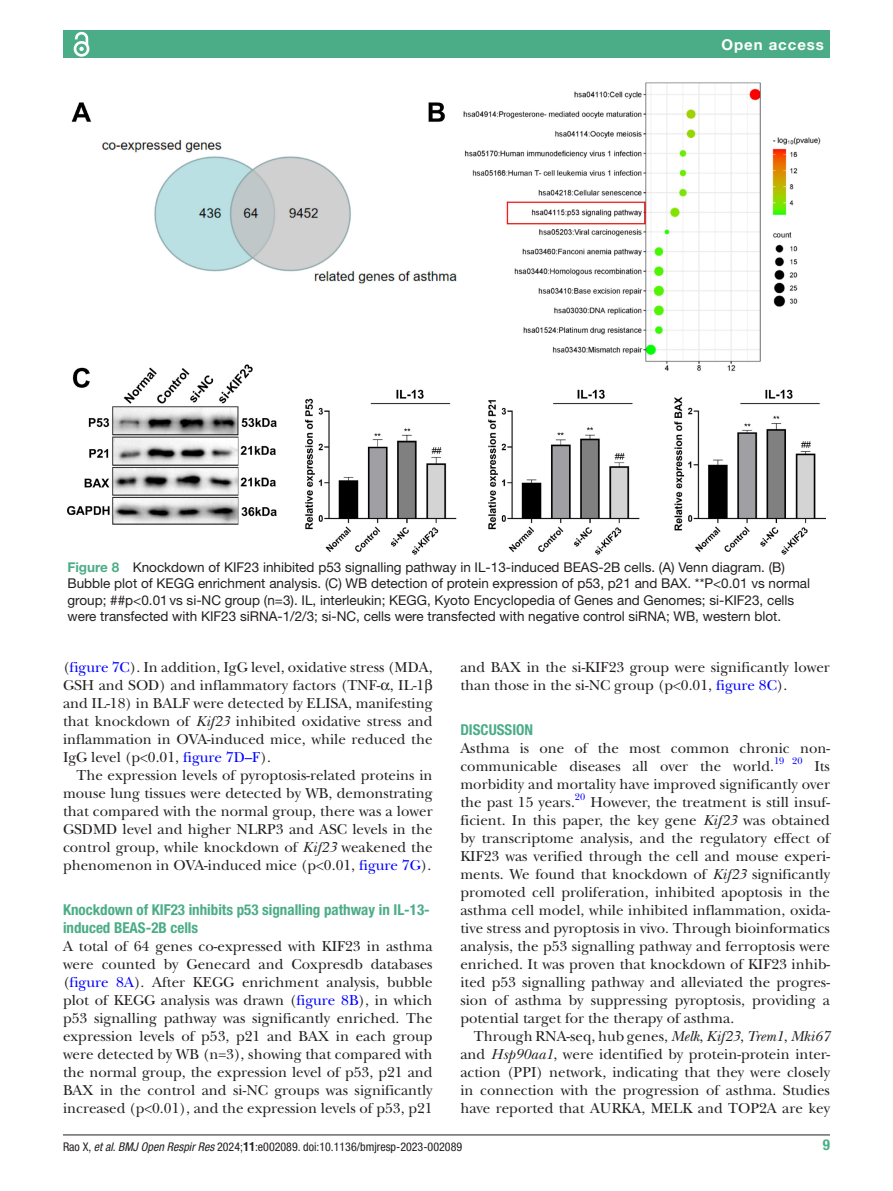
<style>
.page{position:relative;width:893px;height:1191px;background:#fff}
.page>*{position:absolute;margin:0;border:0;box-sizing:border-box;transform-origin:0 0}
.t1{font:15px/18px "New Baskerville";color:#231f20;text-align:justify}
.t2{font:700 condensed 15px/18px "Helvetica Neue LT Std";color:#4bad87}
.t3{font:700 15px "Helvetica Neue LT Std";letter-spacing:.065em;color:#fff}
.t4{font:13.5px/16.2px "Helvetica Neue LT Std";color:#231f20}
.t5{font:condensed 12px "Helvetica Neue LT Std";color:#231f20}
.t6{font:9.9px "New Baskerville";color:#00f}
.s1{font-weight:700;color:#4bad87}
.s2{color:#00f}
.s3{font-style:italic}
.s4{font-family:"Helvetica";font-weight:700}
</style>
<div class="page">
<hr style="left:63px;top:1134px;width:767px;height:1px;background:#231f20">
<div style="left:63px;top:31px;width:767px;height:27px;background:#4bad87"></div>
<svg style="left:73px;top:31px;width:17px;height:26px"></svg>
<img style="left:68px;top:82px;width:757px;height:472px">
<p class="t3" style="left:721px;top:35px;width:104px">Open access</p>
<p class="t4" style="left:68px;top:559px;width:744px"><span class="s1">Figure 8</span> Knockdown of KIF23 inhibited p53 signalling pathway in IL-13-induced BEAS-2B cells. (A) Venn diagram. (B)<br>Bubble plot of KEGG enrichment analysis. (C) WB detection of protein expression of p53, p21 and BAX. **P&lt;0.01 vs normal group; ##p&lt;0.01vs si-NC group (n=3). IL, interleukin; KEGG, Kyoto Encyclopedia of Genes and Genomes; si-KIF23, cells were transfected with KIF23 siRNA-1/2/3; si-NC, cells were transfected with negative control siRNA; WB, western blot.</p>
<p class="t1" style="left:63px;top:658px;width:371px;text-align:left">(<span class="s2">figure 7C</span>). In addition, IgG level, oxidative stress (MDA, GSH and SOD) and inflammatory factors (TNF- , IL-1 and IL-18) in BALF were detected by ELISA, manifesting that knockdown of <span class="s3">Kif23</span> inhibited oxidative stress and inflammation in OVA-induced mice, while reduced the IgG level (p&lt;0.01, <span class="s2">figure 7D–F</span>).</p>
<p class="t1" style="left:63px;top:766px;width:371px;text-indent:14px">The expression levels of pyroptosis-related proteins in mouse lung tissues were detected by WB, demonstrating that compared with the normal group, there was a lower GSDMD level and higher NLRP3 and ASC levels in the control group, while knockdown of <span class="s3">Kif23</span> weakened the phenomenon in OVA-induced mice (p&lt;0.01, <span class="s2">figure 7G</span>).</p>
<p class="t2" style="left:63px;top:900px;width:368px">Knockdown of KIF23 inhibits p53 signalling pathway in IL-13- induced BEAS-2B cells</p>
<p class="t1" style="left:63px;top:937px;width:371px">A total of 64 genes co-expressed with KIF23 in asthma were counted by Genecard and Coxpresdb databases (<span class="s2">figure 8A</span>). After KEGG enrichment analysis, bubble plot of KEGG analysis was drawn (<span class="s2">figure 8B</span>), in which p53 signalling pathway was significantly enriched. The expression levels of p53, p21 and BAX in each group were detected by WB (n=3), showing that compared with the normal group, the expression level of p53, p21 and BAX in the control and si-NC groups was significantly increased (p&lt;0.01), and the expression levels of p53, p21</p>
<p class="t1" style="left:460px;top:658px;width:371px">and BAX in the si-KIF23 group were significantly lower than those in the si-NC group (p&lt;0.01, <span class="s2">figure 8C</span>).</p>
<p class="t2" style="left:460px;top:720px;width:74px">DISCUSSION</p>
<p class="t1" style="left:460px;top:739px;width:371px">Asthma is one of the most common chronic non&shy;communicable diseases all over the world.</p>
<p class="t6" style="left:774px;top:755px;width:30px">19 20</p>
<p class="t1" style="left:460px;top:757px;width:371px;text-indent:354px">Its morbidity and mortality have improved significantly over the past 15 years.</p>
<p class="t6" style="left:575px;top:791px;width:12px">20</p>
<p class="t1" style="left:460px;top:793px;width:371px;text-indent:130px">However, the treatment is still insuf&shy;ficient. In this paper, the key gene <span class="s3">Kif23</span> was obtained by transcriptome analysis, and the regulatory effect of KIF23 was verified through the cell and mouse experi&shy;ments. We found that knockdown of <span class="s3">Kif23</span> significantly promoted cell proliferation, inhibited apoptosis in the asthma cell model, while inhibited inflammation, oxida&shy;tive stress and pyroptosis in vivo. Through bioinformatics analysis, the p53 signalling pathway and ferroptosis were enriched. It was proven that knockdown of KIF23 inhib&shy;ited p53 signalling pathway and alleviated the progres&shy;sion of asthma by suppressing pyroptosis, providing a potential target for the therapy of asthma.</p>
<p class="t1" style="left:460px;top:1027px;width:371px;text-indent:13px">Through RNA-seq, hub genes, <span class="s3">Melk</span>, <span class="s3">Kif23</span>, <span class="s3">Trem1</span>, <span class="s3">Mki67 </span>and <span class="s3">Hsp90aa1</span>, were identified by protein-protein inter&shy;action (PPI) network, indicating that they were closely in connection with the progression of asthma. Studies have reported that AURKA, MELK and TOP2A are key</p>
<p class="t5" style="left:63px;top:1139px;width:401px">Rao X, <span class="s3">et al</span>. <span class="s3">BMJ Open Respir Res</span> 2024;<span class="s4">11</span>:e002089. doi:10.1136/bmjresp-2023-002089</p>
<p class="t2" style="left:823px;top:1135px;width:9px">9</p>
</div>
